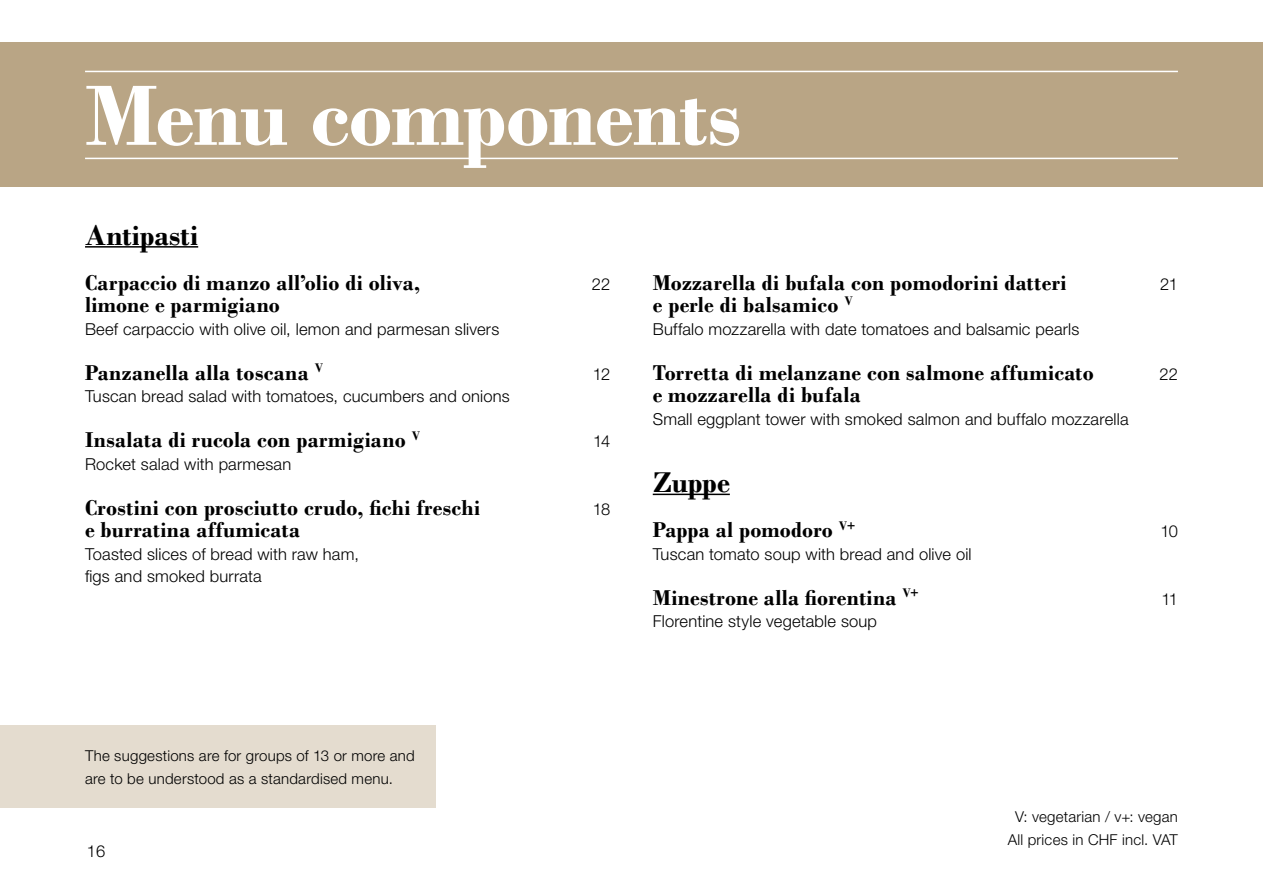
<style>
.page{position:relative;width:1263px;height:893px;background:#fff}
.page>*{position:absolute;margin:0;border:0;box-sizing:border-box;transform-origin:0 0}
.t1{font:700 90px "Bodoni";letter-spacing:-.02em;color:#fff}
.t2{font:700 30px "Bodoni";letter-spacing:-.005em;color:#000}
.t3{font:700 22.5px "Bodoni";letter-spacing:.015em;color:#000}
.t4{font:300 16.5px/22.5px "Helvetica Neue";letter-spacing:.01em;color:#000}
.t5{font:300 15px/22.5px "Helvetica Neue";letter-spacing:.015em;color:#000;text-align:center}
</style>
<div class="page">
<div style="left:0;top:43px;width:1263px;height:144px;background:#b9a585"></div>
<hr style="left:85px;top:158px;width:1093px;height:1px;background:#fff">
<hr style="left:85px;top:71px;width:1093px;height:1px;background:#fff">
<hr style="left:85px;top:246px;width:113px;height:2px;background:#000">
<hr style="left:653px;top:494px;width:77px;height:1px;background:#000">
<div style="left:0;top:726px;width:436px;height:82px;background:#e4dccf"></div>
<h1 class="t1" style="left:85px;top:62px;width:658px">Menu components</h1>
<h2 class="t2" style="left:85px;top:217px;width:115px">Antipasti</h2>
<h3 class="t3" style="left:85px;top:269px;width:337px">Carpaccio di manzo all’olio di oliva,</h3>
<p class="t4" style="left:592px;top:272px;width:20px">22</p>
<h3 class="t3" style="left:85px;top:291px;width:196px">limone e parmigiano</h3>
<p class="t4" style="left:85px;top:317px;width:416px">Beef carpaccio with olive oil, lemon and parmesan slivers</p>
<h3 class="t3" style="left:85px;top:359px;width:240px">Panzanella alla toscana <sup>V</sup></h3>
<p class="t4" style="left:593px;top:362px;width:19px">12</p>
<p class="t4" style="left:85px;top:384px;width:426px">Tuscan bread salad with tomatoes, cucumbers and onions</p>
<h3 class="t3" style="left:85px;top:426px;width:337px">Insalata di rucola con parmigiano <sup>V</sup></h3>
<p class="t4" style="left:593px;top:429px;width:19px">14</p>
<p class="t4" style="left:85px;top:452px;width:208px">Rocket salad with parmesan</p>
<h3 class="t3" style="left:85px;top:494px;width:397px">Crostini con prosciutto crudo, fichi freschi</h3>
<p class="t4" style="left:593px;top:497px;width:19px">18</p>
<h3 class="t3" style="left:85px;top:516px;width:217px">e burratina affumicata</h3>
<p class="t4" style="left:85px;top:542px;width:275px">Toasted slices of bread with raw ham, figs and smoked burrata</p>
<h3 class="t3" style="left:653px;top:269px;width:415px">Mozzarella di bufala con pomodorini datteri</h3>
<p class="t4" style="left:1160px;top:272px;width:19px">21</p>
<h3 class="t3" style="left:653px;top:291px;width:202px">e perle di balsamico <sup>V</sup></h3>
<p class="t4" style="left:653px;top:317px;width:428px">Buffalo mozzarella with date tomatoes and balsamic pearls</p>
<h3 class="t3" style="left:653px;top:359px;width:442px">Torretta di melanzane con salmone affumicato</h3>
<p class="t4" style="left:1159px;top:362px;width:20px">22</p>
<h3 class="t3" style="left:653px;top:381px;width:210px">e mozzarella di bufala</h3>
<p class="t4" style="left:653px;top:407px;width:477px">Small eggplant tower with smoked salmon and buffalo mozzarella</p>
<h2 class="t2" style="left:653px;top:465px;width:79px">Zuppe</h2>
<h3 class="t3" style="left:653px;top:516px;width:204px">Pappa al pomodoro <sup>V+</sup></h3>
<p class="t4" style="left:1160px;top:519px;width:19px">10</p>
<p class="t4" style="left:653px;top:542px;width:320px">Tuscan tomato soup with bread and olive oil</p>
<h3 class="t3" style="left:653px;top:584px;width:268px">Minestrone alla fiorentina <sup>V+</sup></h3>
<p class="t4" style="left:1161px;top:587px;width:18px">11</p>
<p class="t4" style="left:653px;top:609px;width:226px">Florentine style vegetable soup</p>
<p class="t5" style="left:85px;top:744px;width:331px;text-align:left">The suggestions are for groups of 13 or more and are to be understood as a standardised menu.</p>
<p class="t4" style="left:87px;top:839px;width:20px">16</p>
<p class="t5" style="left:1008px;top:805px;width:172px">V: vegetarian / v+: vegan<br>All prices in CHF incl. VAT</p>
</div>
